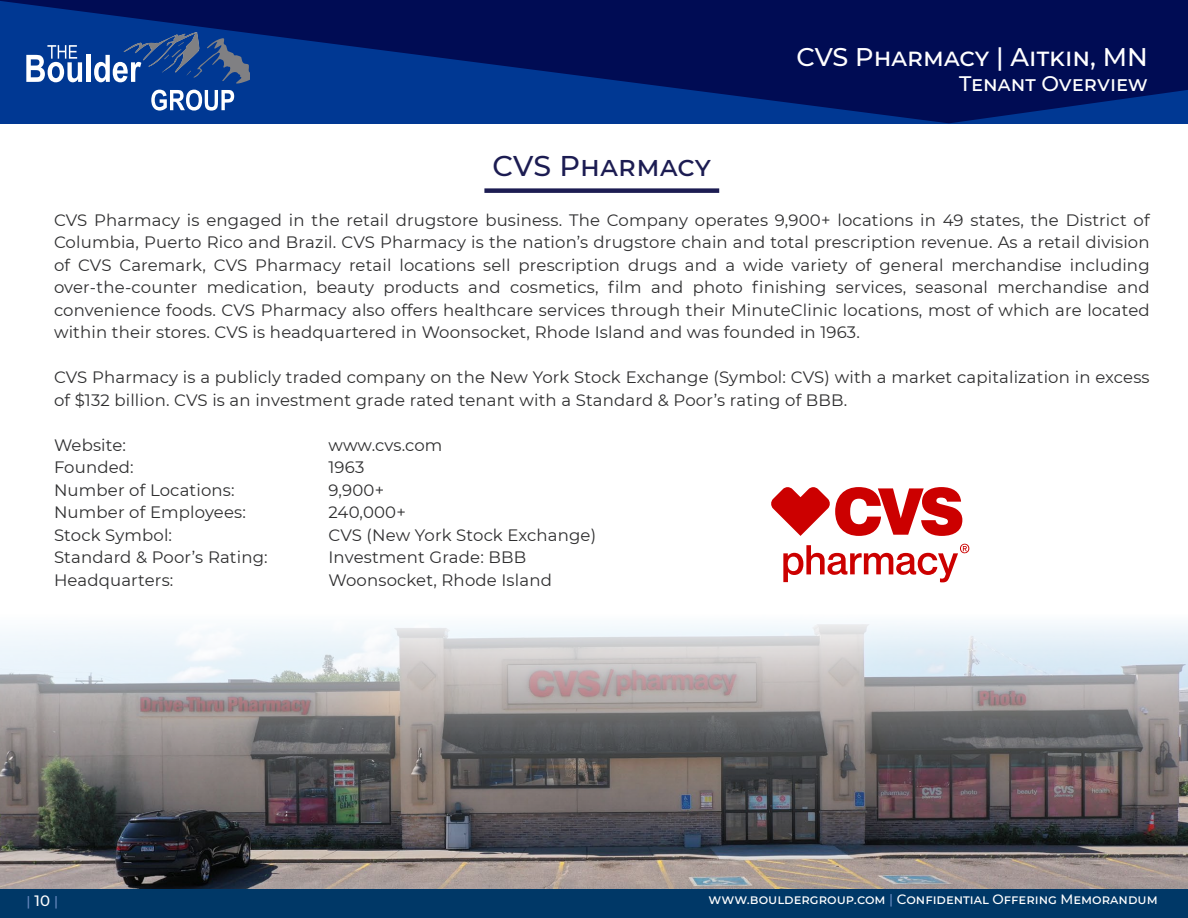
<style>
.page{position:relative;width:1188px;height:918px;background:#fff}
.page>*{position:absolute;margin:0;border:0;box-sizing:border-box;transform-origin:0 0}
.t1{font:500 28.5px "Montserrat";letter-spacing:.01em;color:#1c1c52}
.t2{font:500 25.5px "Montserrat";color:#fff}
.t3{font:500 21px "Montserrat";color:#fff}
.t4{font:16.5px/22.5px "Montserrat";letter-spacing:.01em;color:#2e2e2f;text-align:justify}
.t5{font:500 13.5px "Montserrat";color:#fff}
.t6{font:500 13.5px "Montserrat";color:#6688be}
.s1{font-size:15px;color:#fff}
.s2{color:#6688be}
</style>
<div class="page">
<svg style="left:0;top:0;width:1188px;height:123px;background:#001c6b"></svg>
<div style="left:1px;top:888px;width:1187px;height:30px;background:#003867"></div>
<svg style="left:26px;top:45px;width:56px;height:37px"></svg>
<div style="left:86px;top:55px;width:5px;height:27px;background:#fff"></div>
<svg style="left:94px;top:32px;width:156px;height:52px;background:#265197"></svg>
<svg style="left:151px;top:90px;width:83px;height:21px"></svg>
<img style="left:0;top:624px;width:1188px;height:264px">
<div style="left:484px;top:188px;width:235px;height:5px;background:#1c1c52"></div>
<svg style="left:771px;top:487px;width:191px;height:49px"></svg>
<svg style="left:783px;top:544px;width:186px;height:38px"></svg>
<h2 class="t2" style="left:797px;top:39px;width:353px">CVS Pharmacy | Aitkin, MN</h2>
<p class="t3" style="left:959px;top:69px;width:190px">Tenant Overview</p>
<h1 class="t1" style="left:493px;top:146px;width:220px">CVS Pharmacy</h1>
<p class="t4" style="left:54px;top:208px;width:1097px">CVS Pharmacy is engaged in the retail drugstore business. The Company operates 9,900+ locations in 49 states, the District of Columbia, Puerto Rico and Brazil. CVS Pharmacy is the nation’s drugstore chain and total prescription revenue. As a retail division of CVS Caremark, CVS Pharmacy retail locations sell prescription drugs and a wide variety of general merchandise including over-the-counter medication, beauty products and cosmetics, film and photo finishing services, seasonal merchandise and convenience foods. CVS Pharmacy also offers healthcare services through their MinuteClinic locations, most of which are located within their stores. CVS is headquartered in Woonsocket, Rhode Island and was founded in 1963.</p>
<p class="t4" style="left:54px;top:365px;width:1097px">CVS Pharmacy is a publicly traded company on the New York Stock Exchange (Symbol: CVS) with a market capitalization in excess of $132 billion. CVS is an investment grade rated tenant with a Standard &amp; Poor’s rating of BBB.</p>
<p class="t4" style="left:54px;top:433px;width:74px">Website:</p>
<p class="t4" style="left:328px;top:433px;width:115px">www.cvs.com</p>
<p class="t4" style="left:54px;top:455px;width:81px">Founded:</p>
<p class="t4" style="left:328px;top:455px;width:37px">1963</p>
<p class="t4" style="left:54px;top:478px;width:182px">Number of Locations:</p>
<p class="t4" style="left:328px;top:478px;width:57px">9,900+</p>
<p class="t4" style="left:54px;top:500px;width:193px">Number of Employees:</p>
<p class="t4" style="left:328px;top:500px;width:79px">240,000+</p>
<p class="t4" style="left:54px;top:523px;width:120px">Stock Symbol:</p>
<p class="t4" style="left:328px;top:523px;width:269px">CVS (New York Stock Exchange)</p>
<p class="t4" style="left:54px;top:545px;width:215px">Standard &amp; Poor’s Rating:</p>
<p class="t4" style="left:328px;top:545px;width:199px">Investment Grade: BBB</p>
<p class="t4" style="left:54px;top:568px;width:121px">Headquarters:</p>
<p class="t4" style="left:328px;top:568px;width:225px">Woonsocket, Rhode Island</p>
<p class="t6" style="left:26px;top:892px;width:33px">| <span class="s1">10</span> |</p>
<p class="t5" style="left:709px;top:890px;width:451px">www.bouldergroup.com <span class="s2">|</span> Confidential Offering Memorandum</p>
</div>
